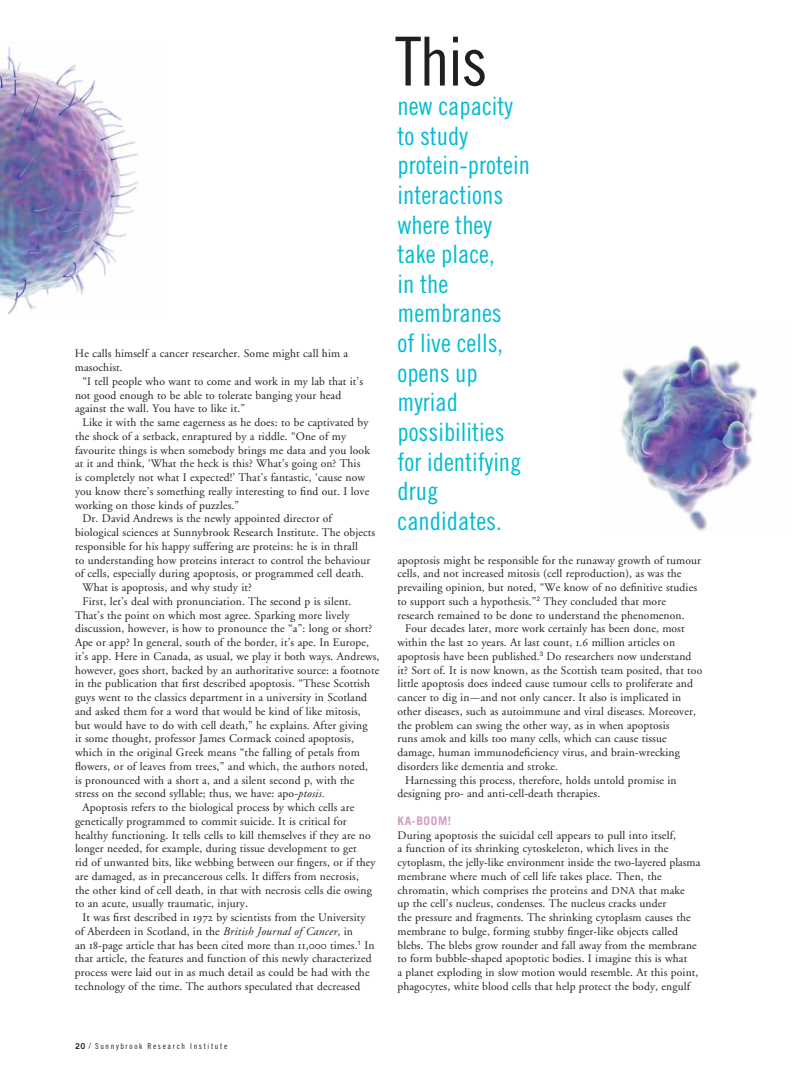
<style>
.page{position:relative;width:810px;height:1080px;background:#fff}
.page>*{position:absolute;margin:0;border:0;box-sizing:border-box;transform-origin:0 0}
.t1{font:67.62px "Trade Gothic Cond Eighteen";color:#231f20}
.t2{font:25.38px/29.6px "Trade Gothic Cond Eighteen";color:#00bcd3}
.t3{font:700 11.88px "Trade Gothic";letter-spacing:.05em;color:#d29ac5}
.t4{font:11.5px/13.8px "Adobe Garamond";letter-spacing:.01em;color:#231f20}
.t5{font:8.12px "Trade Gothic Cond Eighteen";letter-spacing:.2em;color:#231f20}
.s1{font-style:italic}
.s2{font-family:"Adobe Garamond Exp"}
.s3{font-size:10.62px}
.s4{font-family:"Trade Gothic Bold Two"}
.s5{font-family:"Interstate";font-weight:300;font-size:6.88px}
</style>
<div class="page">
<img style="left:0;top:46px;width:139px;height:269px">
<img style="left:620px;top:344px;width:138px;height:187px">
<p class="t4" style="left:75px;top:347px;width:275px">He calls himself a cancer researcher. Some might call him a</p>
<p class="t4" style="left:75px;top:361px;width:49px">masochist.</p>
<p class="t4" style="left:83px;top:375px;width:282px">“I tell people who want to come and work in my lab that it’s</p>
<p class="t4" style="left:75px;top:388px;width:268px">not good enough to be able to tolerate banging your head</p>
<p class="t4" style="left:75px;top:402px;width:172px">against the wall. You have to like it.”</p>
<p class="t4" style="left:83px;top:416px;width:287px">Like it with the same eagerness as he does: to be captivated by</p>
<p class="t4" style="left:75px;top:430px;width:273px">the shock of a setback, enraptured by a riddle. “One of my</p>
<p class="t4" style="left:75px;top:443px;width:296px">favourite things is when somebody brings me data and you look</p>
<p class="t4" style="left:75px;top:457px;width:287px">at it and think, ‘What the heck is this? What’s going on? This</p>
<p class="t4" style="left:75px;top:471px;width:292px">is completely not what I expected!’ That’s fantastic, ‘cause now</p>
<p class="t4" style="left:75px;top:485px;width:296px">you know there’s something really interesting to find out. I love</p>
<p class="t4" style="left:75px;top:498px;width:166px">working on those kinds of puzzles.”</p>
<p class="t4" style="left:83px;top:512px;width:251px">Dr. David Andrews is the newly appointed director of</p>
<p class="t4" style="left:75px;top:526px;width:302px">biological sciences at Sunnybrook Research Institute. The objects</p>
<p class="t4" style="left:75px;top:540px;width:284px">responsible for his happy suffering are proteins: he is in thrall</p>
<p class="t4" style="left:75px;top:553px;width:297px">to understanding how proteins interact to control the behaviour</p>
<p class="t4" style="left:75px;top:567px;width:290px">of cells, especially during apoptosis, or programmed cell death.</p>
<p class="t4" style="left:83px;top:581px;width:171px">What is apoptosis, and why study it?</p>
<p class="t4" style="left:83px;top:595px;width:270px">First, let’s deal with pronunciation. The second p is silent.</p>
<p class="t4" style="left:75px;top:608px;width:276px">That’s the point on which most agree. Sparking more lively</p>
<p class="t4" style="left:75px;top:622px;width:299px">discussion, however, is how to pronounce the “a”: long or short?</p>
<p class="t4" style="left:75px;top:636px;width:296px">Ape or app? In general, south of the border, it’s ape. In Europe,</p>
<p class="t4" style="left:75px;top:650px;width:306px">it’s app. Here in Canada, as usual, we play it both ways. Andrews,</p>
<p class="t4" style="left:75px;top:663px;width:306px">however, goes short, backed by an authoritative source: a footnote</p>
<p class="t4" style="left:75px;top:677px;width:296px">in the publication that first described apoptosis. “These Scottish</p>
<p class="t4" style="left:75px;top:691px;width:294px">guys went to the classics department in a university in Scotland</p>
<p class="t4" style="left:75px;top:705px;width:287px">and asked them for a word that would be kind of like mitosis,</p>
<p class="t4" style="left:75px;top:718px;width:294px">but would have to do with cell death,” he explains. After giving</p>
<p class="t4" style="left:75px;top:732px;width:280px">it some thought, professor James Cormack coined apoptosis,</p>
<p class="t4" style="left:75px;top:746px;width:286px">which in the original Greek means “the falling of petals from</p>
<p class="t4" style="left:75px;top:760px;width:295px">flowers, or of leaves from trees,” and which, the authors noted,</p>
<p class="t4" style="left:75px;top:773px;width:281px">is pronounced with a short a, and a silent second p, with the</p>
<p class="t4" style="left:75px;top:787px;width:251px">stress on the second syllable; thus, we have: apo-<span class="s1">ptosis.</span></p>
<p class="t4" style="left:83px;top:801px;width:273px">Apoptosis refers to the biological process by which cells are</p>
<p class="t4" style="left:75px;top:815px;width:273px">genetically programmed to commit suicide. It is critical for</p>
<p class="t4" style="left:75px;top:828px;width:297px">healthy functioning. It tells cells to kill themselves if they are no</p>
<p class="t4" style="left:75px;top:842px;width:283px">longer needed, for example, during tissue development to get</p>
<p class="t4" style="left:75px;top:856px;width:302px">rid of unwanted bits, like webbing between our fingers, or if they</p>
<p class="t4" style="left:75px;top:870px;width:285px">are damaged, as in precancerous cells. It differs from necrosis,</p>
<p class="t4" style="left:75px;top:883px;width:298px">the other kind of cell death, in that with necrosis cells die owing</p>
<p class="t4" style="left:75px;top:897px;width:174px">to an acute, usually traumatic, injury.</p>
<p class="t4" style="left:83px;top:911px;width:285px">It was first described in <span class="s2">1972</span> by scientists from the University</p>
<p class="t4" style="left:75px;top:925px;width:279px">of Aberdeen in Scotland, in the <span class="s1">British Journal of Cancer</span>, in</p>
<p class="t4" style="left:75px;top:938px;width:301px">an <span class="s2">18</span>-page article that has been cited more than <span class="s2">11,000</span> times.<sup>1</sup> In</p>
<p class="t4" style="left:75px;top:952px;width:298px">that article, the features and function of this newly characterized</p>
<p class="t4" style="left:75px;top:966px;width:296px">process were laid out in as much detail as could be had with the</p>
<p class="t4" style="left:75px;top:980px;width:287px">technology of the time. The authors speculated that decreased</p>
<p class="t1" style="left:395px;top:21px;width:94px">This</p>
<p class="t2" style="left:398px;top:91px;width:134px">new capacity to study protein-protein interactions where they take place,<br>in the membranes<br>of live cells, opens up myriad possibilities for identifying drug candidates.</p>
<p class="t4" style="left:398px;top:553px;width:305px">apoptosis might be responsible for the runaway growth of tumour</p>
<p class="t4" style="left:398px;top:567px;width:286px">cells, and not increased mitosis (cell reproduction), as was the</p>
<p class="t4" style="left:398px;top:581px;width:301px">prevailing opinion, but noted, “We know of no definitive studies</p>
<p class="t4" style="left:398px;top:595px;width:270px">to support such a hypothesis.”<sup>2</sup> They concluded that more</p>
<p class="t4" style="left:397px;top:608px;width:289px">research remained to be done to understand the phenomenon.</p>
<p class="t4" style="left:405px;top:622px;width:281px">Four decades later, more work certainly has been done, most</p>
<p class="t4" style="left:397px;top:636px;width:279px">within the last <span class="s2">20</span> years. At last count, <span class="s2">1.6</span> million articles on</p>
<p class="t4" style="left:397px;top:650px;width:296px">apoptosis have been published.<sup>3</sup> Do researchers now understand</p>
<p class="t4" style="left:397px;top:663px;width:306px">it? Sort of. It is now known, as the Scottish team posited, that too</p>
<p class="t4" style="left:397px;top:677px;width:297px">little apoptosis does indeed cause tumour cells to proliferate and</p>
<p class="t4" style="left:397px;top:691px;width:285px">cancer to dig in—and not only cancer. It also is implicated in</p>
<p class="t4" style="left:397px;top:705px;width:300px">other diseases, such as autoimmune and viral diseases. Moreover,</p>
<p class="t4" style="left:397px;top:718px;width:274px">the problem can swing the other way, as in when apoptosis</p>
<p class="t4" style="left:397px;top:732px;width:271px">runs amok and kills too many cells, which can cause tissue</p>
<p class="t4" style="left:397px;top:746px;width:284px">damage, human immunodeficiency virus, and brain-wrecking</p>
<p class="t4" style="left:397px;top:760px;width:162px">disorders like dementia and stroke.</p>
<p class="t4" style="left:405px;top:773px;width:273px">Harnessing this process, therefore, holds untold promise in</p>
<p class="t4" style="left:397px;top:787px;width:204px">designing pro- and anti-cell-death therapies.</p>
<p class="t3" style="left:398px;top:813px;width:55px">KA-BOOM!</p>
<p class="t4" style="left:397px;top:828px;width:304px">During apoptosis the suicidal cell appears to pull into itself,<br>a function of its shrinking cytoskeleton, which lives in the cytoplasm, the jelly-like environment inside the two-layered plasma membrane where much of cell life takes place. Then, the chromatin, which comprises the proteins and <span class="s3">DNA</span> that make<br>up the cell’s nucleus, condenses. The nucleus cracks under<br>the pressure and fragments. The shrinking cytoplasm causes the membrane to bulge, forming stubby finger-like objects called blebs. The blebs grow rounder and fall away from the membrane to form bubble-shaped apoptotic bodies. I imagine this is what<br>a planet exploding in slow motion would resemble. At this point, phagocytes, white blood cells that help protect the body, engulf</p>
<p class="t5" style="left:75px;top:1041px;width:154px"><span class="s4">20</span> <span class="s5">/</span> Sunnybrook Research Institute</p>
</div>
